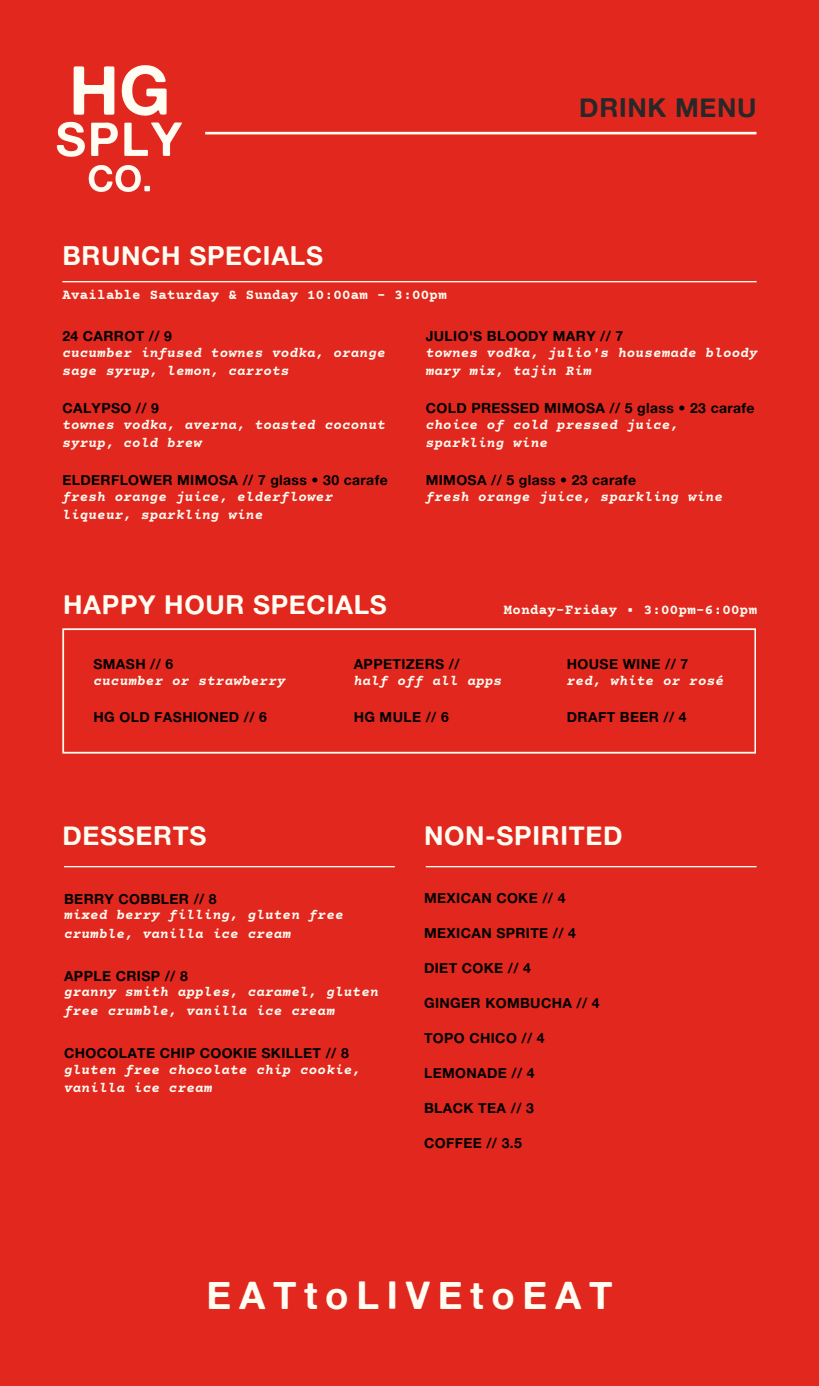
<style>
.page{position:relative;width:819px;height:1386px;background:#e1271e}
.page>*{position:absolute;margin:0;border:0;box-sizing:border-box;transform-origin:0 0}
.t1{font:38.32px "Alte Haas Grotesk Bold";letter-spacing:.2em;color:#fffcf2}
.t2{font:26.25px "Alte Haas Grotesk Bold";letter-spacing:.025em;color:#fffcf2}
.t3{font:26.25px "Alte Haas Grotesk Bold";letter-spacing:.025em;color:#292727}
.t4{font:italic 700 14px/18.7px "Courier Prime";letter-spacing:.025em;color:#fffcf2}
.t5{font:14px "Alte Haas Grotesk Bold";letter-spacing:.025em;color:#000}
.t6{font:700 14px "Courier Prime";letter-spacing:.025em;color:#fffcf2}
</style>
<div class="page">
<hr style="left:62px;top:281px;width:695px;height:1px;background:#fffcf2">
<svg style="left:62px;top:628px;width:694px;height:125px"></svg>
<img style="left:56px;top:65px;width:126px;height:127px">
<hr style="left:205px;top:132px;width:551px;height:2px;background:#fffcf2">
<hr style="left:64px;top:866px;width:331px;height:1px;background:#fffcf2">
<hr style="left:426px;top:866px;width:331px;height:1px;background:#fffcf2">
<h2 class="t2" style="left:62px;top:240px;width:262px">BRUNCH SPECIALS</h2>
<p class="t6" style="left:62px;top:288px;width:386px">Available Saturday &amp; Sunday 10:00am - 3:00pm</p>
<h2 class="t3" style="left:579px;top:92px;width:179px">DRINK MENU</h2>
<p class="t5" style="left:62px;top:327px;width:111px">24 CARROT // 9</p>
<p class="t4" style="left:62px;top:344px;width:325px">cucumber infused townes vodka, orange sage syrup, lemon, carrots</p>
<p class="t5" style="left:62px;top:399px;width:98px">CALYPSO // 9</p>
<p class="t4" style="left:62px;top:416px;width:325px">townes vodka, averna, toasted coconut syrup, cold brew</p>
<p class="t5" style="left:62px;top:471px;width:327px">ELDERFLOWER MIMOSA // 7 glass • 30 carafe</p>
<p class="t4" style="left:62px;top:488px;width:272px">fresh orange juice, elderflower liqueur, sparkling wine</p>
<h2 class="t2" style="left:63px;top:588px;width:325px">HAPPY HOUR SPECIALS</h2>
<p class="t5" style="left:426px;top:327px;width:199px">JULIO'S BLOODY MARY // 7</p>
<p class="t4" style="left:426px;top:344px;width:333px">townes vodka, julio's housemade bloody mary mix, tajin Rim</p>
<p class="t5" style="left:426px;top:399px;width:330px">COLD PRESSED MIMOSA // 5 glass • 23 carafe</p>
<p class="t4" style="left:426px;top:416px;width:255px">choice of cold pressed juice, sparkling wine</p>
<p class="t5" style="left:426px;top:471px;width:212px">MIMOSA // 5 glass • 23 carafe</p>
<p class="t4" style="left:426px;top:488px;width:298px">fresh orange juice, sparkling wine</p>
<p class="t6" style="left:504px;top:603px;width:255px">Monday-Friday • 3:00pm-6:00pm</p>
<p class="t5" style="left:94px;top:655px;width:81px">SMASH // 6</p>
<p class="t4" style="left:94px;top:672px;width:194px">cucumber or strawberry</p>
<p class="t5" style="left:354px;top:655px;width:107px">APPETIZERS //</p>
<p class="t4" style="left:354px;top:672px;width:150px">half off all apps</p>
<p class="t5" style="left:567px;top:655px;width:123px">HOUSE WINE // 7</p>
<p class="t4" style="left:567px;top:672px;width:159px">red, white or rosé</p>
<p class="t5" style="left:94px;top:709px;width:175px">HG OLD FASHIONED // 6</p>
<p class="t5" style="left:354px;top:709px;width:97px">HG MULE // 6</p>
<p class="t5" style="left:567px;top:709px;width:121px">DRAFT BEER // 4</p>
<h2 class="t2" style="left:62px;top:819px;width:146px">DESSERTS</h2>
<h2 class="t2" style="left:424px;top:819px;width:200px">NON-SPIRITED</h2>
<p class="t5" style="left:64px;top:890px;width:154px">BERRY COBBLER // 8</p>
<p class="t4" style="left:64px;top:907px;width:281px">mixed berry filling, gluten free crumble, vanilla ice cream</p>
<p class="t5" style="left:64px;top:967px;width:125px">APPLE CRISP // 8</p>
<p class="t4" style="left:64px;top:984px;width:316px">granny smith apples, caramel, gluten free crumble, vanilla ice cream</p>
<p class="t5" style="left:64px;top:1044px;width:286px">CHOCOLATE CHIP COOKIE SKILLET // 8</p>
<p class="t4" style="left:64px;top:1061px;width:298px">gluten free chocolate chip cookie, vanilla ice cream</p>
<p class="t5" style="left:424px;top:889px;width:143px">MEXICAN COKE // 4</p>
<p class="t5" style="left:424px;top:924px;width:154px">MEXICAN SPRITE // 4</p>
<p class="t5" style="left:424px;top:959px;width:108px">DIET COKE // 4</p>
<p class="t5" style="left:424px;top:994px;width:177px">GINGER KOMBUCHA // 4</p>
<p class="t5" style="left:424px;top:1029px;width:122px">TOPO CHICO // 4</p>
<p class="t5" style="left:424px;top:1064px;width:112px">LEMONADE // 4</p>
<p class="t5" style="left:424px;top:1099px;width:111px">BLACK TEA // 3</p>
<p class="t5" style="left:424px;top:1134px;width:99px">COFFEE // 3.5</p>
<h1 class="t1" style="left:207px;top:1271px;width:407px">EATtoLIVEtoEAT</h1>
</div>
